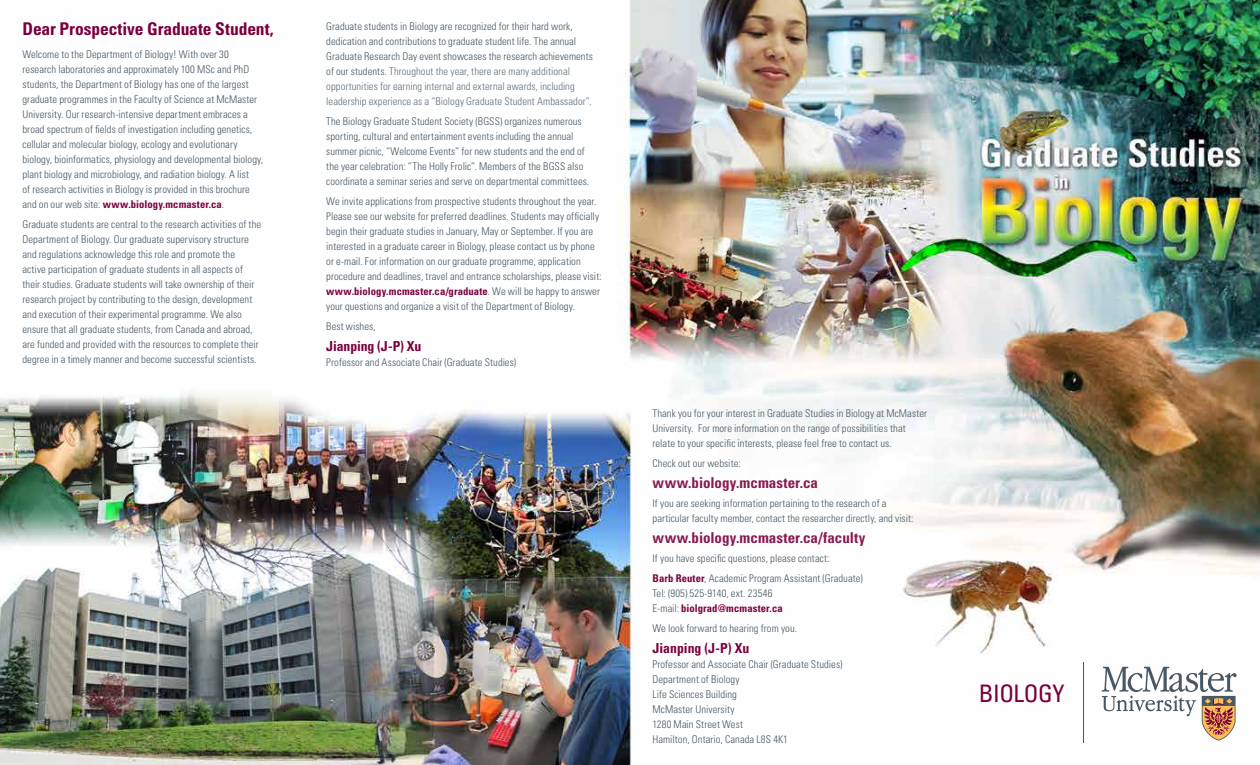
<style>
.page{position:relative;width:1260px;height:765px;background:#fff}
.page>*{position:absolute;margin:0;border:0;box-sizing:border-box;transform-origin:0 0}
.t1{font:condensed 24.12px "Univers LT Std";letter-spacing:-.015em;color:#7a003c}
.t2{font:700 condensed 17.5px "Univers LT Std";letter-spacing:-.005em;color:#7a003c}
.t3{font:700 condensed 15px "Univers LT Std";color:#881a50}
.t4{font:700 condensed 13.75px "Univers LT Std";letter-spacing:-.005em;color:#7a003c}
.t5{font:300 condensed 10.62px/15px "Univers LT Std";letter-spacing:.005em;color:#485865}
.s1{font-weight:700;color:#7a003c}
.s2{color:#63717d}
</style>
<div class="page">
<img style="left:0;top:0;width:1260px;height:765px">
<svg style="left:1102px;top:667px;width:135px;height:75px"></svg>
<hr style="left:1083px;top:662px;width:1px;height:80px;background:#485865">
<h2 class="t2" style="left:22px;top:18px;width:253px">Dear Prospective Graduate Student,</h2>
<p class="t5" style="left:22px;top:46px;width:242px">Welcome to the Department of Biology! With over 30 research laboratories and approximately 100 MSc and PhD students, the Department of Biology has one of the largest graduate programmes in the Faculty of Science at McMaster University. Our research-intensive department embraces a broad spectrum of fields of investigation including genetics, cellular and molecular biology, ecology and evolutionary biology, bioinformatics, physiology and developmental biology, plant biology and microbiology, and radiation biology. A list<br>of research activities in Biology is provided in this brochure and on our web site: <span class="s1">www.biology.mcmaster.ca</span>.</p>
<p class="t5" style="left:22px;top:216px;width:240px">Graduate students are central to the research activities of the Department of Biology. Our graduate supervisory structure and regulations acknowledge this role and promote the active participation of graduate students in all aspects of their studies. Graduate students will take ownership of their research project by contributing to the design, development and execution of their experimental programme. We also ensure that all graduate students, from Canada and abroad, are funded and provided with the resources to complete their degree in a timely manner and become successful scientists.</p>
<p class="t5" style="left:326px;top:19px;width:268px">Graduate students in Biology are recognized for their hard work, dedication and contributions to graduate student life. The annual Graduate Research Day event showcases the research achievements of our students. <span class="s2">Throughout the year, there are many additional opportunities for earning internal and external awards, including leadership experience as a “Biology Graduate Student Ambassador”.</span></p>
<p class="t5" style="left:326px;top:114px;width:265px">The Biology Graduate Student Society (BGSS) organizes numerous sporting, cultural and entertainment events including the annual summer picnic, “Welcome Events” for new students and the end of the year celebration: “The Holly Frolic”. Members of the BGSS also coordinate a seminar series and serve on departmental committees.</p>
<p class="t5" style="left:326px;top:194px;width:277px">We invite applications from prospective students throughout the year.<br>Please see our website for preferred deadlines. Students may officially begin their graduate studies in January, May or September. If you are interested in a graduate career in Biology, please contact us by phone or e-mail. For information on our graduate programme, application procedure and deadlines, travel and entrance scholarships, please visit: <span class="s1">www.biology.mcmaster.ca/graduate</span>. We will be happy to answer your questions and organize a visit of the Department of Biology.</p>
<p class="t5" style="left:326px;top:319px;width:51px">Best wishes,</p>
<p class="t4" style="left:326px;top:337px;width:97px">Jianping (J-P) Xu</p>
<p class="t5" style="left:326px;top:355px;width:191px">Professor and Associate Chair (Graduate Studies)</p>
<p class="t5" style="left:652px;top:406px;width:276px">Thank you for your interest in Graduate Studies in Biology at McMaster<br>University. For more information on the range of possibilities that relate to your specific interests, please feel free to contact us.</p>
<p class="t5" style="left:652px;top:456px;width:90px">Check out our website:</p>
<h3 class="t3" style="left:652px;top:474px;width:167px">www.biology.mcmaster.ca</h3>
<p class="t5" style="left:652px;top:496px;width:263px">If you are seeking information pertaining to the research of a particular faculty member, contact the researcher directly, and visit:</p>
<h3 class="t3" style="left:652px;top:529px;width:215px">www.biology.mcmaster.ca/faculty</h3>
<p class="t5" style="left:652px;top:548px;width:212px;line-height:20px">If you have specific questions, please contact:<br><span class="s1">Barb Reuter</span>, Academic Program Assistant (Graduate)</p>
<p class="t5" style="left:652px;top:586px;width:132px">Tel: (905) 525-9140, ext. 23546<br>E-mail: <span class="s1">biolgrad@mcmaster.ca</span></p>
<p class="t5" style="left:652px;top:621px;width:146px">We look forward to hearing from you.</p>
<p class="t4" style="left:652px;top:639px;width:98px">Jianping (J-P) Xu</p>
<p class="t5" style="left:652px;top:656px;width:191px">Professor and Associate Chair (Graduate Studies)<br>Department of Biology<br>Life Sciences Building<br>McMaster University<br>1280 Main Street West<br>Hamilton, Ontario, Canada L8S 4K1</p>
<h1 class="t1" style="left:979px;top:678px;width:87px">BIOLOGY</h1>
</div>
